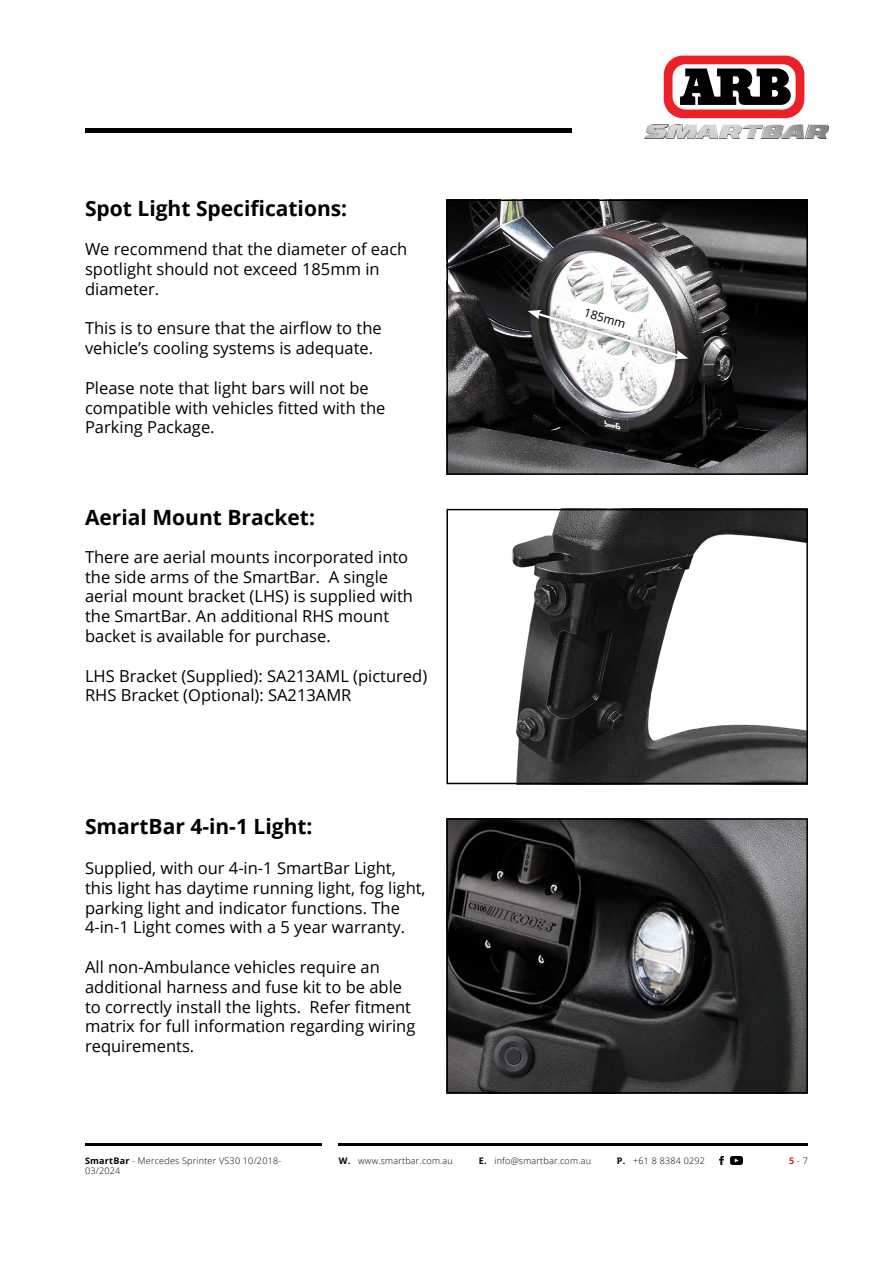
<style>
.page{position:relative;width:893px;height:1263px;background:#fff}
.page>*{position:absolute;margin:0;border:0;box-sizing:border-box;transform-origin:0 0}
.t1{font:700 21px "Open Sans";color:#000}
.t2{font:16.5px/19.8px "Open Sans";color:#000}
.t3{font:12px "Open Sans";color:#000}
.t4{font:300 9px/10.8px "Open Sans";letter-spacing:.025em;color:#000}
.s1{font-weight:700}
.s2{font-weight:700;color:#d2232a}
</style>
<div class="page">
<hr style="left:85px;top:128px;width:486px;height:4px;background:#000">
<svg style="left:662px;top:54px;width:144px;height:66px"></svg>
<svg style="left:664px;top:56px;width:140px;height:62px"></svg>
<img style="left:645px;top:124px;width:183px;height:15px">
<hr style="left:85px;top:1143px;width:237px;height:2px;background:#000">
<hr style="left:339px;top:1143px;width:469px;height:2px;background:#000">
<svg style="left:720px;top:1156px;width:4px;height:8px"></svg>
<svg style="left:731px;top:1156px;width:11px;height:8px"></svg>
<img style="left:449px;top:821px;width:356px;height:269px">
<div style="left:446px;top:818px;width:362px;height:275px;border:2px solid #000"></div>
<img style="left:511px;top:512px;width:294px;height:269px">
<div style="left:446px;top:509px;width:362px;height:275px;border:2px solid #000"></div>
<img style="left:449px;top:202px;width:356px;height:270px">
<div style="left:446px;top:199px;width:362px;height:276px;border:2px solid #000"></div>
<div style="left:521px;top:302px;width:174px;height:65px;background:#000;opacity:.75"></div>
<svg style="left:528px;top:299px;width:160px;height:60px"></svg>
<p class="t1" style="left:85px;top:193px;width:264px">Spot Light Specifications:</p>
<p class="t2" style="left:85px;top:239px;width:324px">We recommend that the diameter of each spotlight should not exceed 185mm in diameter.</p>
<p class="t2" style="left:85px;top:318px;width:298px">This is to ensure that the airflow to the vehicle’s cooling systems is adequate.</p>
<p class="t2" style="left:85px;top:377px;width:302px">Please note that light bars will not be compatible with vehicles fitted with the<br>Parking Package.</p>
<p class="t1" style="left:85px;top:502px;width:232px">Aerial Mount Bracket:</p>
<p class="t2" style="left:85px;top:546px;width:329px">There are aerial mounts incorporated into the side arms of the SmartBar. A single aerial mount bracket (LHS) is supplied with the SmartBar. An additional RHS mount backet is available for purchase.</p>
<p class="t2" style="left:85px;top:665px;width:344px">LHS Bracket (Supplied): SA213AML (pictured)<br>RHS Bracket (Optional): SA213AMR</p>
<p class="t1" style="left:85px;top:812px;width:229px">SmartBar 4-in-1 Light:</p>
<p class="t2" style="left:85px;top:858px;width:342px">Supplied, with our 4-in-1 SmartBar Light, this light has daytime running light, fog light, parking light and indicator functions. The 4-in-1 Light comes with a 5 year warranty.</p>
<p class="t2" style="left:85px;top:957px;width:332px">All non-Ambulance vehicles require an additional harness and fuse kit to be able to correctly install the lights. Refer fitment matrix for full information regarding wiring requirements.</p>
<p class="t3" style="left:587px;top:304px;width:44px;rotate:17deg">185mm</p>
<p class="t4" style="left:85px;top:1155px;width:198px"><span class="s1">SmartBar</span> - Mercedes Sprinter VS30 10/2018-<br>03/2024</p>
<p class="t4" style="left:339px;top:1155px;width:116px"><span class="s1">W.</span> www.smartbar.com.au</p>
<p class="t4" style="left:479px;top:1155px;width:114px"><span class="s1">E.</span> info@smartbar.com.au</p>
<p class="t4" style="left:617px;top:1155px;width:90px"><span class="s1">P.</span> +61 8 8384 0292</p>
<p class="t4" style="left:789px;top:1155px;width:20px"><span class="s2">5</span> - 7</p>
</div>
